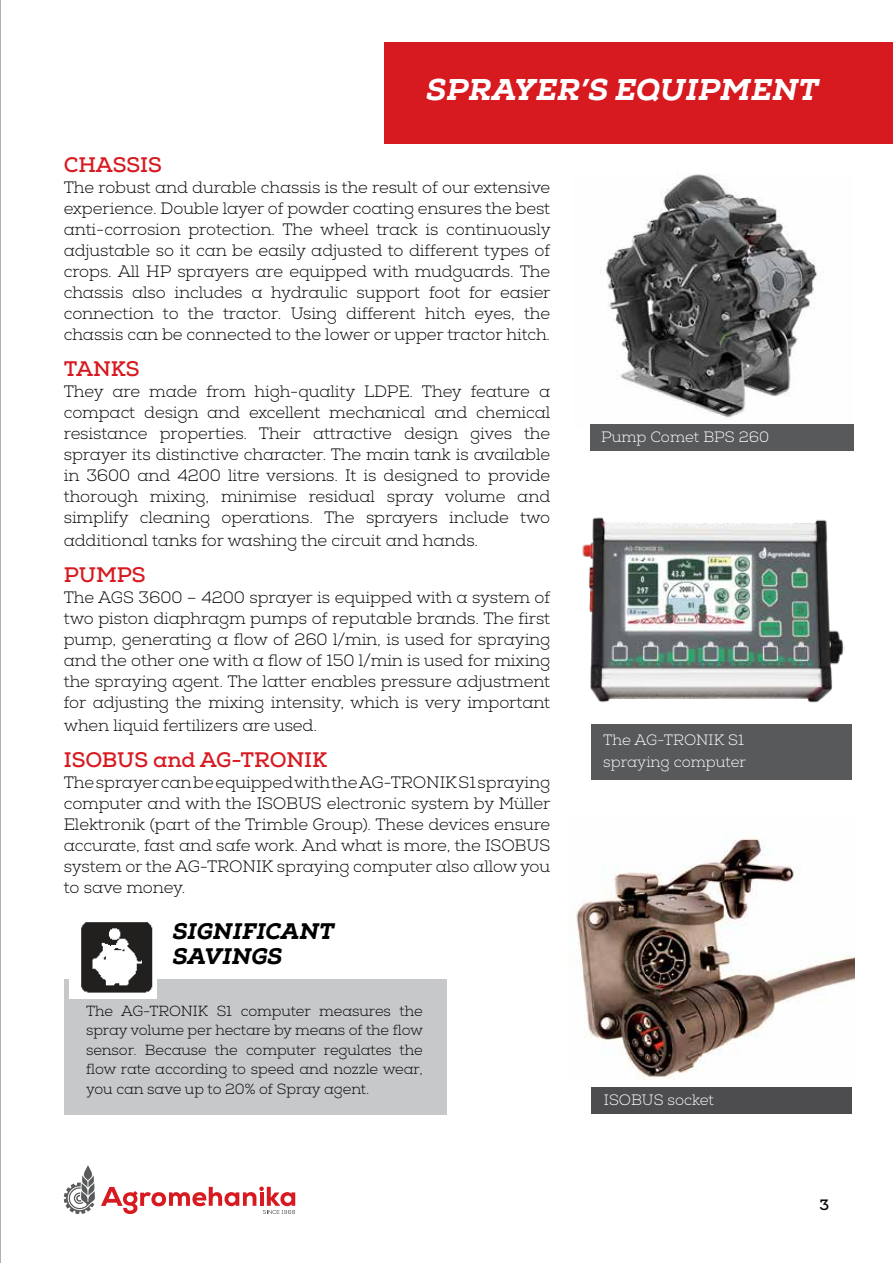
<style>
.page{position:relative;width:893px;height:1263px;background:#fff}
.page>*{position:absolute;margin:0;border:0;box-sizing:border-box;transform-origin:0 0}
.t1{font:italic 800 30px "Nexa Slab";color:#fff}
.t2{font:italic 800 22.5px/25.3px "Nexa Slab";color:#000}
.t3{font:700 21px "Nexa Slab";letter-spacing:-.005em;color:#d71920}
.t4{font:300 16.5px/21px "Nexa Slab";letter-spacing:-.005em;color:#000;text-align:justify}
.t5{font:300 15px/22.5px "Nexa Slab";color:#fff}
.t6{font:700 15px "Nexa Slab";color:#000}
.t7{font:300 14.7px/19.5px "Nexa Slab";letter-spacing:-.005em;color:#000;text-align:justify}
</style>
<div class="page">
<div style="left:385px;top:43px;width:508px;height:101px;background:#d71920"></div>
<hr style="left:0;top:0;width:1px;height:1263px;background:#939598">
<svg style="left:101px;top:1186px;width:194px;height:28px"></svg>
<svg style="left:64px;top:1165px;width:31px;height:49px"></svg>
<img style="left:600px;top:174px;width:217px;height:244px">
<div style="left:590px;top:424px;width:263px;height:27px;background:#58595b"></div>
<img style="left:575px;top:838px;width:280px;height:241px">
<div style="left:591px;top:1087px;width:261px;height:27px;background:#4d4d4f"></div>
<img style="left:582px;top:517px;width:262px;height:186px">
<div style="left:592px;top:724px;width:260px;height:55px;background:#58595b"></div>
<div style="left:64px;top:979px;width:382px;height:136px;background:#c7c8ca"></div>
<img style="left:70px;top:922px;width:87px;height:76px">
<h1 class="t1" style="left:427px;top:71px;width:394px">SPRAYER’S EQUIPMENT</h1>
<p class="t3" style="left:64px;top:152px;width:100px">CHASSIS</p>
<p class="t4" style="left:64px;top:177px;width:488px">The robust and durable chassis is the result of our extensive experience. Double layer of powder coating ensures the best anti-corrosion protection. The wheel track is continuously adjustable so it can be easily adjusted to different types of crops. All HP sprayers are equipped with mudguards. The chassis also includes a hydraulic support foot for easier connection to the tractor. Using different hitch eyes, the chassis can be connected to the lower or upper tractor hitch.</p>
<p class="t3" style="left:64px;top:356px;width:77px">TANKS</p>
<p class="t4" style="left:64px;top:381px;width:488px">They are made from high-quality LDPE. They feature a compact design and excellent mechanical and chemical resistance properties. Their attractive design gives the sprayer its distinctive character. The main tank is available in 3600 and 4200 litre versions. It is designed to provide thorough mixing, minimise residual spray volume and simplify cleaning operations. The sprayers include two</p>
<p class="t4" style="left:64px;top:530px;width:416px">additional tanks for washing the circuit and hands.</p>
<p class="t3" style="left:64px;top:562px;width:83px">PUMPS</p>
<p class="t4" style="left:64px;top:587px;width:488px">The AGS 3600 – 4200 sprayer is equipped with a system of two piston diaphragm pumps of reputable brands. The first pump, generating a flow of 260 l/min, is used for spraying and the other one with a flow of 150 l/min is used for mixing the spraying agent. The latter enables pressure adjustment for adjusting the mixing intensity, which is very important</p>
<p class="t4" style="left:64px;top:715px;width:255px">when liquid fertilizers are used.</p>
<p class="t3" style="left:64px;top:747px;width:265px">ISOBUS and AG-TRONIK</p>
<p class="t4" style="left:64px;top:772px;width:488px">The sprayer can be equipped with the AG-TRONIK S1 spraying computer and with the ISOBUS electronic system by Müller Elektronik (part of the Trimble Group). These devices ensure accurate, fast and safe work. And what is more, the ISOBUS system or the AG-TRONIK spraying computer also allow you to save money.</p>
<h2 class="t2" style="left:173px;top:918px;width:163px">SIGNIFICANT<br>SAVINGS</h2>
<p class="t7" style="left:86px;top:1001px;width:338px">The AG-TRONIK S1 computer measures the spray volume per hectare by means of the flow sensor. Because the computer regulates the flow rate according to speed and nozzle wear, you can save up to 20% of Spray agent.</p>
<p class="t5" style="left:601px;top:426px;width:170px">Pump Comet BPS 260</p>
<p class="t5" style="left:603px;top:729px;width:145px">The AG-TRONIK S1 spraying computer</p>
<p class="t5" style="left:604px;top:1089px;width:112px">ISOBUS socket</p>
<p class="t6" style="left:819px;top:1195px;width:11px">3</p>
</div>
